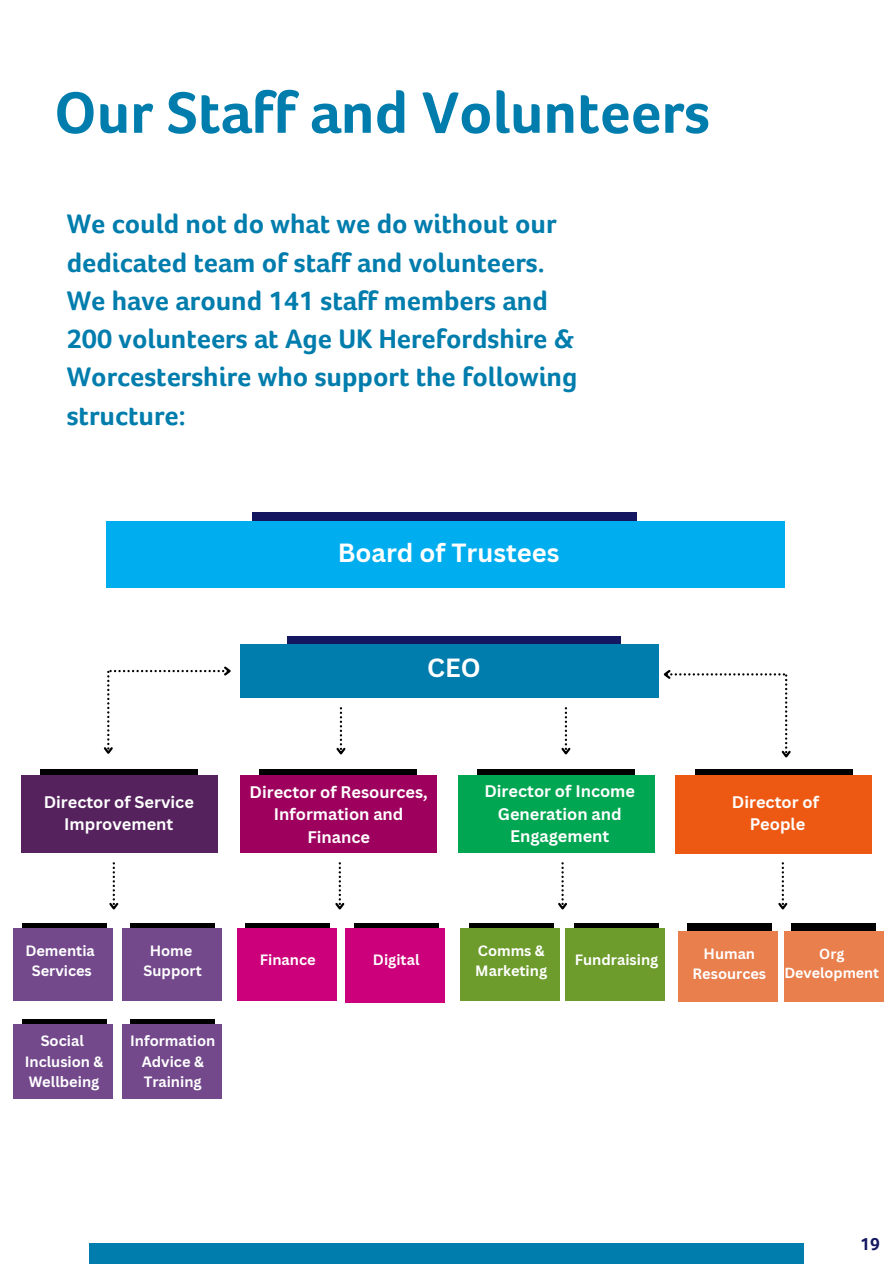
<style>
.page{position:relative;width:894px;height:1264px;background:#fff}
.page>*{position:absolute;margin:0;border:0;box-sizing:border-box;transform-origin:0 0}
.t1{font:700 60px "Foco Age UK";color:#007dad}
.t2{font:700 27.6px/38.2px "Foco Age UK";color:#007dad}
.t3{font:700 25.65px "Canva Sans";color:#fff}
.t4{font:700 25.5px "Canva Sans";color:#fff}
.t5{font:700 18px "Foco Age UK";color:#141760}
.t6{font:700 16.35px/22.5px "Canva Sans";color:#fff;text-align:center}
.t7{font:700 14.55px "Canva Sans";color:#fff}
.t8{font:700 14.25px "Canva Sans";color:#fff}
</style>
<div class="page">
<div style="left:89px;top:1243px;width:715px;height:20px;background:#007dad"></div>
<div style="left:288px;top:636px;width:333px;height:53px;background:#141760"></div>
<div style="left:240px;top:644px;width:418px;height:53px;background:#007dad"></div>
<div style="left:40px;top:769px;width:157px;height:37px;background:#000"></div>
<div style="left:21px;top:775px;width:196px;height:77px;background:#55225d"></div>
<div style="left:22px;top:923px;width:84px;height:33px;background:#000"></div>
<div style="left:13px;top:928px;width:100px;height:72px;background:#73498c"></div>
<div style="left:259px;top:769px;width:157px;height:37px;background:#000"></div>
<div style="left:240px;top:775px;width:196px;height:77px;background:#9e005e"></div>
<div style="left:477px;top:769px;width:157px;height:37px;background:#000"></div>
<div style="left:458px;top:775px;width:196px;height:77px;background:#00a651"></div>
<svg style="left:558px;top:862px;width:9px;height:48px"></svg>
<div style="left:130px;top:923px;width:85px;height:33px;background:#000"></div>
<div style="left:122px;top:928px;width:99px;height:72px;background:#73498c"></div>
<div style="left:22px;top:1019px;width:84px;height:32px;background:#000"></div>
<div style="left:13px;top:1024px;width:100px;height:74px;background:#73498c"></div>
<div style="left:130px;top:1019px;width:85px;height:32px;background:#000"></div>
<div style="left:122px;top:1024px;width:99px;height:74px;background:#73498c"></div>
<div style="left:245px;top:923px;width:85px;height:33px;background:#000"></div>
<div style="left:237px;top:928px;width:99px;height:72px;background:#cb007a"></div>
<div style="left:354px;top:923px;width:84px;height:32px;background:#000"></div>
<div style="left:345px;top:928px;width:99px;height:74px;background:#cb007a"></div>
<div style="left:469px;top:923px;width:84px;height:33px;background:#000"></div>
<div style="left:460px;top:928px;width:99px;height:72px;background:#6d9c2d"></div>
<div style="left:574px;top:923px;width:84px;height:33px;background:#000"></div>
<div style="left:565px;top:928px;width:100px;height:72px;background:#6d9c2d"></div>
<div style="left:252px;top:512px;width:384px;height:66px;background:#141760"></div>
<div style="left:106px;top:522px;width:678px;height:66px;background:#00aeef"></div>
<div style="left:694px;top:769px;width:158px;height:37px;background:#000"></div>
<div style="left:675px;top:775px;width:196px;height:79px;background:#ed5913"></div>
<svg style="left:335px;top:862px;width:10px;height:48px"></svg>
<svg style="left:109px;top:862px;width:10px;height:48px"></svg>
<div style="left:686px;top:923px;width:85px;height:33px;background:#000"></div>
<div style="left:678px;top:930px;width:99px;height:71px;background:#e87f4d"></div>
<svg style="left:778px;top:862px;width:10px;height:48px"></svg>
<svg style="left:336px;top:707px;width:10px;height:48px"></svg>
<svg style="left:561px;top:707px;width:10px;height:48px"></svg>
<svg style="left:103px;top:666px;width:128px;height:88px"></svg>
<svg style="left:663px;top:670px;width:128px;height:88px"></svg>
<div style="left:791px;top:923px;width:84px;height:32px;background:#000"></div>
<div style="left:783px;top:930px;width:100px;height:71px;background:#e87f4d"></div>
<h1 class="t1" style="left:54px;top:80px;width:657px">Our Staff and Volunteers</h1>
<h3 class="t2" style="left:67px;top:205px;width:512px">We could not do what we do without our dedicated team of staff and volunteers.<br>We have around 141 staff members and 200 volunteers at Age UK Herefordshire &amp; Worcestershire who support the following structure:</h3>
<p class="t3" style="left:337px;top:534px;width:223px">Board of Trustees</p>
<h2 class="t4" style="left:427px;top:650px;width:55px">CEO</h2>
<h4 class="t6" style="left:44px;top:790px;width:152px">Director of Service<br>Improvement</h4>
<h4 class="t6" style="left:249px;top:780px;width:179px">Director of Resources,<br>Information and<br>Finance</h4>
<h4 class="t6" style="left:484px;top:779px;width:152px">Director of Income<br>Generation and<br>Engagement</h4>
<p class="t6" style="left:731px;top:790px;width:88px">Director of<br>People</p>
<p class="t7" style="left:25px;top:940px;width:71px">Dementia</p>
<p class="t7" style="left:32px;top:960px;width:62px">Services</p>
<p class="t7" style="left:41px;top:1030px;width:45px">Social</p>
<p class="t7" style="left:25px;top:1051px;width:80px">Inclusion &amp;</p>
<p class="t7" style="left:29px;top:1071px;width:72px">Wellbeing</p>
<h4 class="t7" style="left:150px;top:940px;width:44px">Home</h4>
<p class="t7" style="left:144px;top:960px;width:60px">Support</p>
<p class="t7" style="left:130px;top:1030px;width:87px">Information</p>
<p class="t7" style="left:142px;top:1051px;width:63px">Advice &amp;</p>
<p class="t7" style="left:144px;top:1071px;width:59px">Training</p>
<p class="t7" style="left:260px;top:949px;width:57px">Finance</p>
<p class="t7" style="left:373px;top:949px;width:48px">Digital</p>
<p class="t7" style="left:477px;top:940px;width:68px">Comms &amp;</p>
<p class="t7" style="left:475px;top:960px;width:73px">Marketing</p>
<p class="t7" style="left:574px;top:949px;width:85px">Fundraising</p>
<p class="t7" style="left:703px;top:943px;width:53px">Human</p>
<p class="t7" style="left:692px;top:963px;width:75px">Resources</p>
<p class="t8" style="left:819px;top:943px;width:27px">Org</p>
<p class="t8" style="left:784px;top:962px;width:96px">Development</p>
<h3 class="t5" style="left:860px;top:1233px;width:21px">19</h3>
</div>
